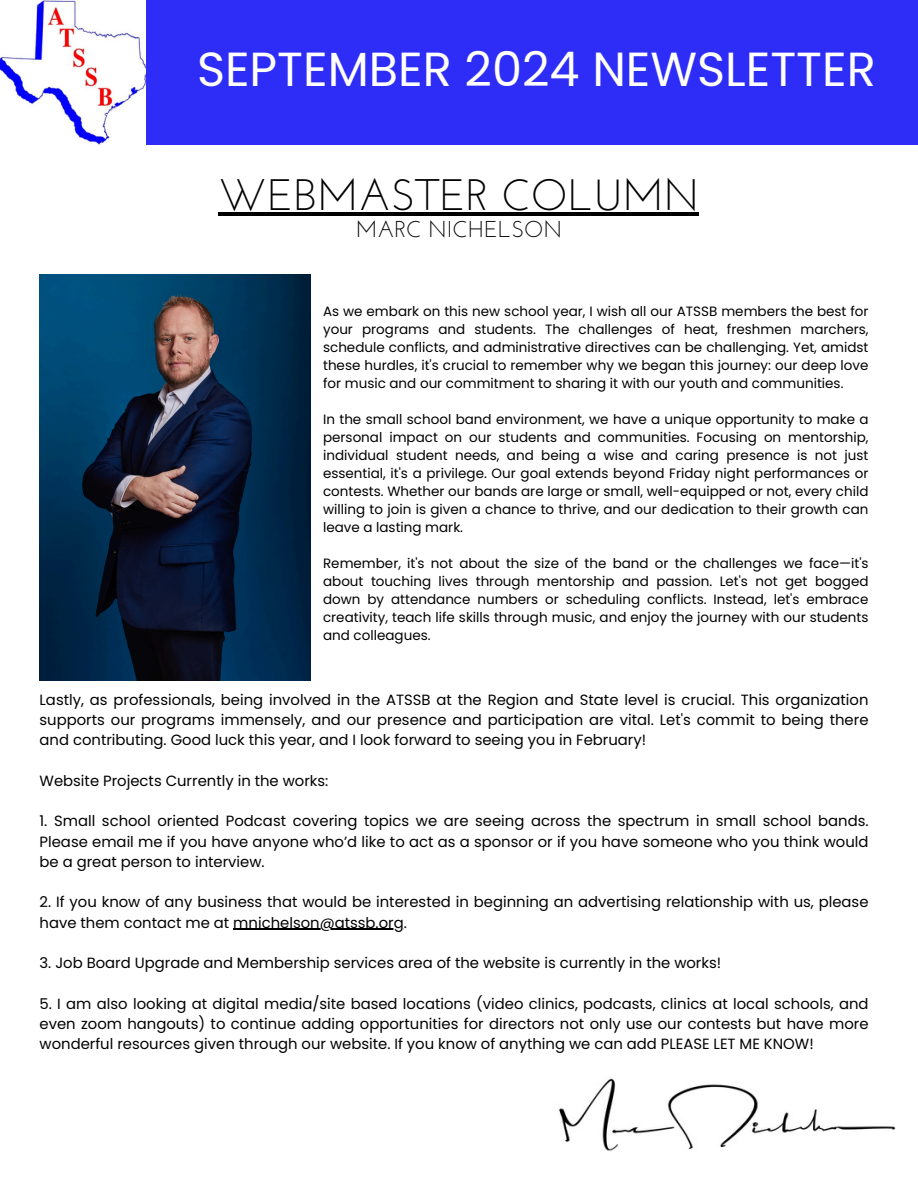
<style>
.page{position:relative;width:918px;height:1188px;background:#fff}
.page>*{position:absolute;margin:0;border:0;box-sizing:border-box;transform-origin:0 0}
.t1{font:47.85px "Poppins";color:#fff}
.t2{font:43.95px "Josefin Sans";color:#000}
.t3{font:22.95px "Josefin Sans";color:#000}
.t4{font:14.85px/20.2px "Poppins";color:#000;text-align:justify}
.t5{font:13.5px/18px "Poppins";color:#000;text-align:justify}
</style>
<div class="page">
<img style="left:559px;top:1078px;width:337px;height:73px">
<div style="left:0;top:0;width:918px;height:144px;background:#2e2df8"></div>
<img style="left:0;top:0;width:146px;height:144px">
<img style="left:40px;top:275px;width:271px;height:406px">
<hr style="left:219px;top:212px;width:480px;height:4px;background:#000">
<hr style="left:233px;top:929px;width:171px;height:1px;background:#000">
<p class="t1" style="left:197px;top:36px;width:680px">SEPTEMBER 2024 NEWSLETTER</p>
<p class="t2" style="left:219px;top:177px;width:482px">WEBMASTER COLUMN</p>
<p class="t3" style="left:356px;top:220px;width:208px">MARC NICHELSON</p>
<p class="t5" style="left:323px;top:302px;width:547px">As we embark on this new school year, I wish all our ATSSB members the best for your programs and students. The challenges of heat, freshmen marchers, schedule conflicts, and administrative directives can be challenging. Yet, amidst these hurdles, it's crucial to remember why we began this journey: our deep love for music and our commitment to sharing it with our youth and communities.</p>
<h1 class="t5" style="left:323px;top:410px;width:547px">In the small school band environment, we have a unique opportunity to make a personal impact on our students and communities. Focusing on mentorship, individual student needs, and being a wise and caring presence is not just essential, it's a privilege. Our goal extends beyond Friday night performances or contests. Whether our bands are large or small, well-equipped or not, every child willing to join is given a chance to thrive, and our dedication to their growth can leave a lasting mark.</h1>
<h1 class="t5" style="left:323px;top:554px;width:547px">Remember, it's not about the size of the band or the challenges we face—it's about touching lives through mentorship and passion. Let's not get bogged down by attendance numbers or scheduling conflicts. Instead, let's embrace creativity, teach life skills through music, and enjoy the journey with our students and colleagues.</h1>
<p class="t4" style="left:40px;top:689px;width:830px">Lastly, as professionals, being involved in the ATSSB at the Region and State level is crucial. This organization supports our programs immensely, and our presence and participation are vital. Let's commit to being there and contributing. Good luck this year, and I look forward to seeing you in February!</p>
<p class="t4" style="left:40px;top:770px;width:290px">Website Projects Currently in the works:</p>
<p class="t4" style="left:40px;top:811px;width:830px">1. Small school oriented Podcast covering topics we are seeing across the spectrum in small school bands.<br>Please email me if you have anyone who’d like to act as a sponsor or if you have someone who you think would be a great person to interview.</p>
<p class="t4" style="left:40px;top:892px;width:830px">2. If you know of any business that would be interested in beginning an advertising relationship with us, please have them contact me at mnichelson@atssb.org.</p>
<p class="t4" style="left:40px;top:953px;width:683px">3. Job Board Upgrade and Membership services area of the website is currently in the works!</p>
<p class="t4" style="left:40px;top:993px;width:830px">5. I am also looking at digital media/site based locations (video clinics, podcasts, clinics at local schools, and</p>
<p class="t4" style="left:40px;top:1013px;width:830px">even zoom hangouts) to continue adding opportunities for directors not only use our contests but have more wonderful resources given through our website. If you know of anything we can add PLEASE LET ME KNOW!</p>
</div>
